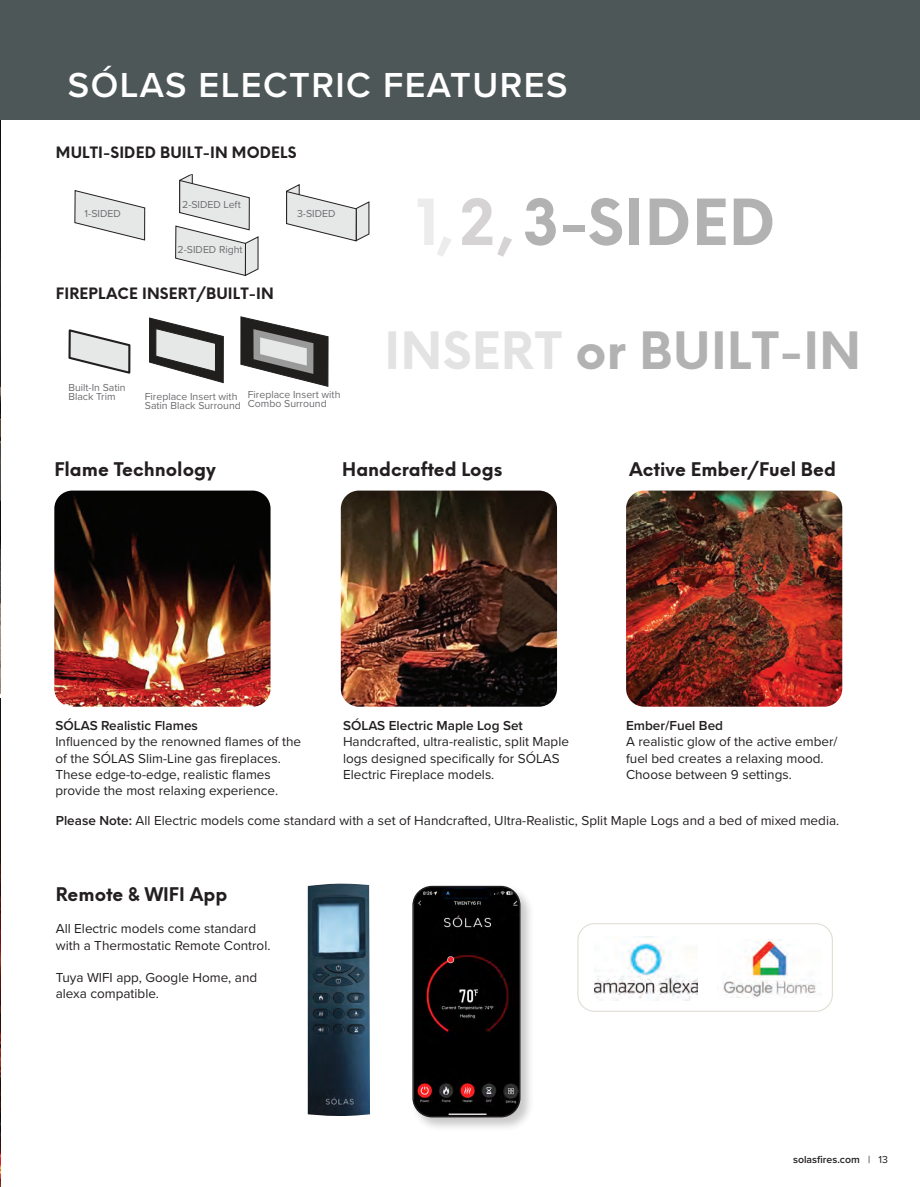
<style>
.page{position:relative;width:920px;height:1187px;background:#fff}
.page>*{position:absolute;margin:0;border:0;box-sizing:border-box;transform-origin:0 0}
.t1{font:700 61.95px "Neue Einstellung";letter-spacing:.01em;color:#b2b2b2}
.t2{font:700 49.05px "Neue Einstellung";letter-spacing:.01em;color:#b2b2b2}
.t3{font:600 36px "Proxima Nova";letter-spacing:.04em;color:#fff}
.t4{font:700 18px "Neue Einstellung";color:#231f20}
.t5{font:700 15px "Neue Einstellung";letter-spacing:.01em;color:#231f20}
.t6{font:13.5px/16.2px "Proxima Nova";color:#231f20}
.t7{font:600 13.5px "Proxima Nova";color:#231f20}
.t8{font:10.5px/9px "Proxima Nova";color:#6c6d70}
.t9{font:600 10.5px "Proxima Nova";color:#231f20}
.s1{color:#edecec}
.s2{color:#d5d3d3}
.s3{color:#e4e3e3}
.s4{font-weight:600}
.s5{font-weight:400}
</style>
<div class="page">
<img style="left:0;top:120px;width:1px;height:573px">
<img style="left:0;top:698px;width:1px;height:487px">
<img style="left:626px;top:490px;width:215px;height:216px">
<img style="left:340px;top:490px;width:216px;height:216px">
<img style="left:54px;top:490px;width:216px;height:216px">
<div style="left:0;top:0;width:919px;height:120px;background:#4e5757"></div>
<div style="left:410px;top:883px;width:124px;height:248px;background:#231f20;opacity:.25"></div>
<img style="left:414px;top:886px;width:105px;height:229px">
<div style="left:412px;top:885px;width:108px;height:232px;border:2px solid #231f20;border-radius:19px"></div>
<svg style="left:68px;top:329px;width:63px;height:44px"></svg>
<svg style="left:149px;top:317px;width:75px;height:66px"></svg>
<svg style="left:240px;top:317px;width:88px;height:69px"></svg>
<svg style="left:74px;top:190px;width:71px;height:50px"></svg>
<svg style="left:286px;top:184px;width:83px;height:57px"></svg>
<svg style="left:175px;top:175px;width:83px;height:101px"></svg>
<div style="left:577px;top:923px;width:255px;height:88px;border:1px solid #d5d1c4;border-radius:17px"></div>
<img style="left:594px;top:936px;width:103px;height:64px">
<img style="left:723px;top:939px;width:93px;height:58px">
<img style="left:307px;top:883px;width:63px;height:232px">
<h3 class="t3" style="left:68px;top:58px;width:501px">SÓLAS ELECTRIC FEATURES</h3>
<p class="t5" style="left:56px;top:142px;width:242px">MULTI-SIDED BUILT-IN MODELS</p>
<p class="t8" style="left:182px;top:200px;width:60px">2-SIDED Left</p>
<p class="t8" style="left:177px;top:245px;width:67px">2-SIDED Right</p>
<p class="t8" style="left:85px;top:209px;width:38px">1-SIDED</p>
<p class="t8" style="left:297px;top:209px;width:40px">3-SIDED</p>
<p class="t5" style="left:56px;top:283px;width:219px">FIREPLACE INSERT/BUILT-IN</p>
<p class="t8" style="left:68px;top:382px;width:59px">Built-In Satin<br>Black Trim</p>
<p class="t8" style="left:145px;top:391px;width:97px">Fireplace Insert with<br>Satin Black Surround</p>
<p class="t8" style="left:248px;top:390px;width:94px">Fireplace Insert with<br>Combo Surround</p>
<p class="t1" style="left:415px;top:178px;width:361px"><span class="s1">1,</span><span class="s2">2,</span>3-SIDED</p>
<p class="t2" style="left:384px;top:316px;width:478px"><span class="s3">INSERT</span> or BUILT-IN</p>
<p class="t4" style="left:54px;top:456px;width:163px">Flame Technology</p>
<p class="t4" style="left:342px;top:456px;width:161px">Handcrafted Logs</p>
<p class="t4" style="left:628px;top:457px;width:208px">Active Ember/Fuel Bed</p>
<p class="t6" style="left:55px;top:717px;width:247px"><span class="s4">SÓLAS Realistic Flames<br></span>Influenced by the renowned flames of the of the SÓLAS Slim-Line gas fireplaces.<br>These edge-to-edge, realistic flames provide the most relaxing experience.</p>
<p class="t6" style="left:56px;top:812px;width:784px"><span class="s4">Please Note:</span> All Electric models come standard with a set of Handcrafted, Ultra-Realistic, Split Maple Logs and a bed of mixed media.</p>
<p class="t7" style="left:343px;top:715px;width:181px">SÓLAS Electric Maple Log Set</p>
<p class="t6" style="left:343px;top:733px;width:227px">Handcrafted, ultra-realistic, split Maple logs designed specifically for SÓLAS<br>Electric Fireplace models.</p>
<p class="t7" style="left:625px;top:715px;width:98px">Ember/Fuel Bed</p>
<p class="t6" style="left:625px;top:733px;width:211px">A realistic glow of the active ember/ fuel bed creates a relaxing mood.<br>Choose between 9 settings.</p>
<p class="t4" style="left:56px;top:881px;width:173px">Remote &amp; WIFI App</p>
<p class="t6" style="left:56px;top:920px;width:216px">All Electric models come standard with a Thermostatic Remote Control.</p>
<p class="t6" style="left:56px;top:968px;width:203px">Tuya WIFI app, Google Home, and alexa compatible.</p>
<p class="t9" style="left:792px;top:1151px;width:96px">solasfires.com <span class="s5">| 13</span></p>
</div>
